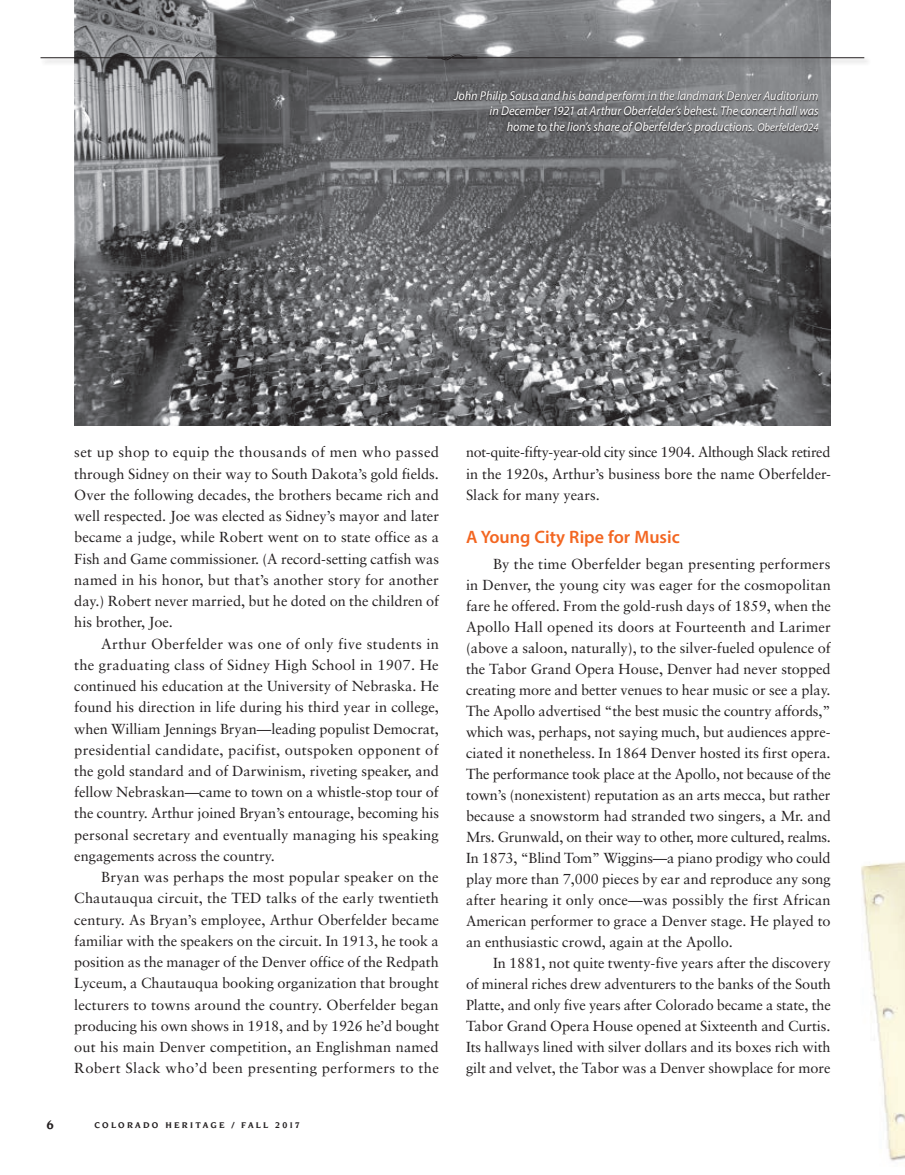
<style>
.page{position:relative;width:905px;height:1175px;background:#fff}
.page>*{position:absolute;margin:0;border:0;box-sizing:border-box;transform-origin:0 0}
.t1{font:600 18px "Myriad Pro";color:#f36621}
.t2{font:14.55px/21px "Sabon";color:#231f20;text-align:justify}
.t3{font:700 13.5px "Novarese";color:#231f20}
.t4{font:italic 12.75px/15.8px "Myriad Pro";color:#fff;text-align:right;scale:.95 1}
.t5{font:700 9px "Novarese";letter-spacing:.25em;color:#231f20}
.s1{font-size:11.25px}
</style>
<div class="page">
<img style="left:74px;top:0;width:756px;height:426px">
<svg style="left:452px;top:91px;width:366px;height:44px;background:#68696c"></svg>
<img style="left:861px;top:861px;width:43px;height:300px">
<div style="left:40px;top:56px;width:831px;height:10px;background:#231f20;opacity:.5"></div>
<hr style="left:40px;top:57px;width:824px;height:1px;background:#231f20">
<div style="left:427px;top:53px;width:58px;height:15px;background:#231f20;opacity:.5"></div>
<svg style="left:427px;top:54px;width:50px;height:6px"></svg>
<p class="t4" style="left:454px;top:87px;width:385px">John Philip Sousa and his band perform in the landmark Denver Auditorium in December 1921 at Arthur Oberfelder’s behest. The concert hall was<br>home to the lion’s share of Oberfelder’s productions. <span class="s1">Oberfelder024</span></p>
<p class="t2" style="left:74px;top:441px;width:366px">set up shop to equip the thousands of men who passed through Sidney on their way to South Dakota’s gold fields.<br>Over the following decades, the brothers became rich and well respected. Joe was elected as Sidney’s mayor and later became a judge, while Robert went on to state office as a Fish and Game commissioner. (A record-setting catfish was named in his honor, but that’s another story for another day.) Robert never married, but he doted on the children of his brother, Joe.</p>
<p class="t2" style="left:74px;top:632px;width:366px;text-indent:27px">Arthur Oberfelder was one of only five students in the graduating class of Sidney High School in 1907. He continued his education at the University of Nebraska. He found his direction in life during his third year in college, when William Jennings Bryan—leading populist Democrat, presidential candidate, pacifist, outspoken opponent of the gold standard and of Darwinism, riveting speaker, and fellow Nebraskan—came to town on a whistle-stop tour of the country. Arthur joined Bryan’s entourage, becoming his personal secretary and eventually managing his speaking engagements across the country.</p>
<p class="t2" style="left:74px;top:866px;width:366px;text-indent:27px">Bryan was perhaps the most popular speaker on the Chautauqua circuit, the TED talks of the early twentieth century. As Bryan’s employee, Arthur Oberfelder became familiar with the speakers on the circuit. In 1913, he took a position as the manager of the Denver office of the Redpath Lyceum, a Chautauqua booking organization that brought lecturers to towns around the country. Oberfelder began producing his own shows in 1918, and by 1926 he’d bought out his main Denver competition, an Englishman named Robert Slack who’d been presenting performers to the</p>
<p class="t3" style="left:46px;top:1117px;width:9px">6</p>
<p class="t5" style="left:94px;top:1120px;width:207px">COLORADO HERITAGE / FALL 2017</p>
<p class="t2" style="left:466px;top:441px;width:366px">not-quite-fifty-year-old city since 1904. Although Slack retired in the 1920s, Arthur’s business bore the name Oberfelder-Slack for many years.</p>
<p class="t1" style="left:466px;top:525px;width:215px">A Young City Ripe for Music</p>
<p class="t2" style="left:466px;top:553px;width:366px;text-indent:27px">By the time Oberfelder began presenting performers in Denver, the young city was eager for the cosmopolitan fare he offered. From the gold-rush days of 1859, when the Apollo Hall opened its doors at Fourteenth and Larimer (above a saloon, naturally), to the silver-fueled opulence of the Tabor Grand Opera House, Denver had never stopped creating more and better venues to hear music or see a play.<br>The Apollo advertised “the best music the country affords,” which was, perhaps, not saying much, but audiences appre&shy;ciated it nonetheless. In 1864 Denver hosted its first opera.<br>The performance took place at the Apollo, not because of the town’s (nonexistent) reputation as an arts mecca, but rather because a snowstorm had stranded two singers, a Mr. and Mrs. Grunwald, on their way to other, more cultured, realms.<br>In 1873, “Blind Tom” Wiggins—a piano prodigy who could play more than 7,000 pieces by ear and reproduce any song after hearing it only once—was possibly the first African American performer to grace a Denver stage. He played to an enthusiastic crowd, again at the Apollo.</p>
<p class="t2" style="left:466px;top:952px;width:366px;text-indent:27px">In 1881, not quite twenty-five years after the discovery of mineral riches drew adventurers to the banks of the South Platte, and only five years after Colorado became a state, the Tabor Grand Opera House opened at Sixteenth and Curtis.<br>Its hallways lined with silver dollars and its boxes rich with gilt and velvet, the Tabor was a Denver showplace for more</p>
</div>
